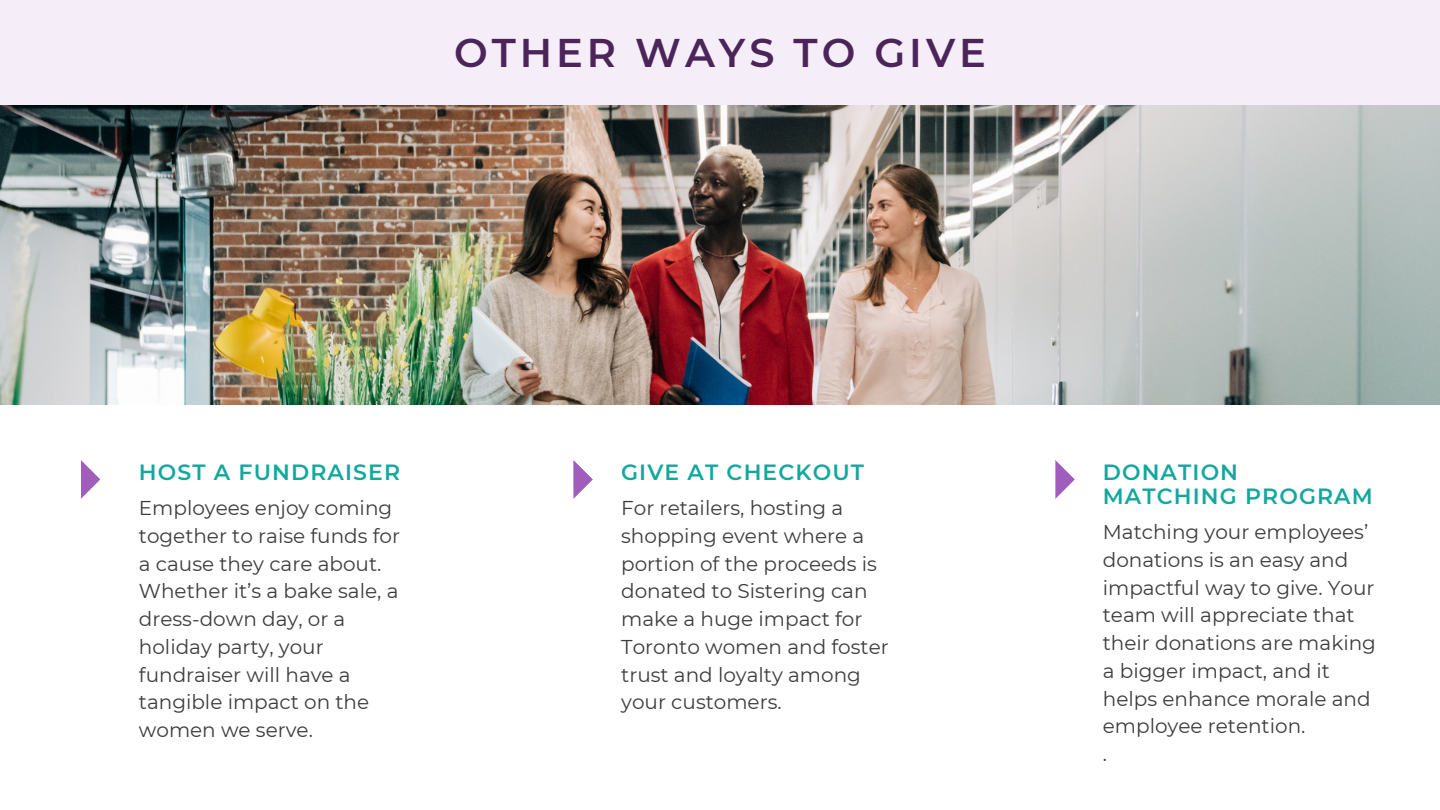
<style>
.page{position:relative;width:1440px;height:810px;background:#fff}
.page>*{position:absolute;margin:0;border:0;box-sizing:border-box;transform-origin:0 0}
.t1{font:600 40px "Montserrat";letter-spacing:.1em;color:#4b255a}
.t2{font:600 22px/24px "Montserrat";letter-spacing:.05em;color:#13a89e}
.t3{font:20px/27.8px "Montserrat";color:#3d3d3d}
</style>
<div class="page">
<svg style="left:81px;top:460px;width:20px;height:39px"></svg>
<svg style="left:573px;top:460px;width:20px;height:39px"></svg>
<svg style="left:1055px;top:460px;width:20px;height:39px"></svg>
<div style="left:0;top:0;width:1440px;height:105px;background:#f5edf8"></div>
<img style="left:0;top:105px;width:1440px;height:300px">
<h1 class="t1" style="left:454px;top:28px;width:533px">OTHER WAYS TO GIVE</h1>
<h2 class="t2" style="left:139px;top:460px;width:263px">HOST A FUNDRAISER</h2>
<p class="t3" style="left:139px;top:494px;width:263px">Employees enjoy coming together to raise funds for a cause they care about.<br>Whether it’s a bake sale, a dress-down day, or a holiday party, your fundraiser will have a tangible impact on the women we serve.</p>
<h2 class="t2" style="left:621px;top:460px;width:244px">GIVE AT CHECKOUT</h2>
<p class="t3" style="left:621px;top:494px;width:269px">For retailers, hosting a shopping event where a portion of the proceeds is donated to Sistering can make a huge impact for<br>Toronto women and foster trust and loyalty among your customers.</p>
<h2 class="t2" style="left:1103px;top:460px;width:272px">DONATION<br>MATCHING PROGRAM</h2>
<p class="t3" style="left:1103px;top:518px;width:275px">Matching your employees’ donations is an easy and impactful way to give. Your team will appreciate that their donations are making a bigger impact, and it helps enhance morale and employee retention.</p>
<p class="t3" style="left:1103px;top:740px;width:6px">.</p>
</div>
